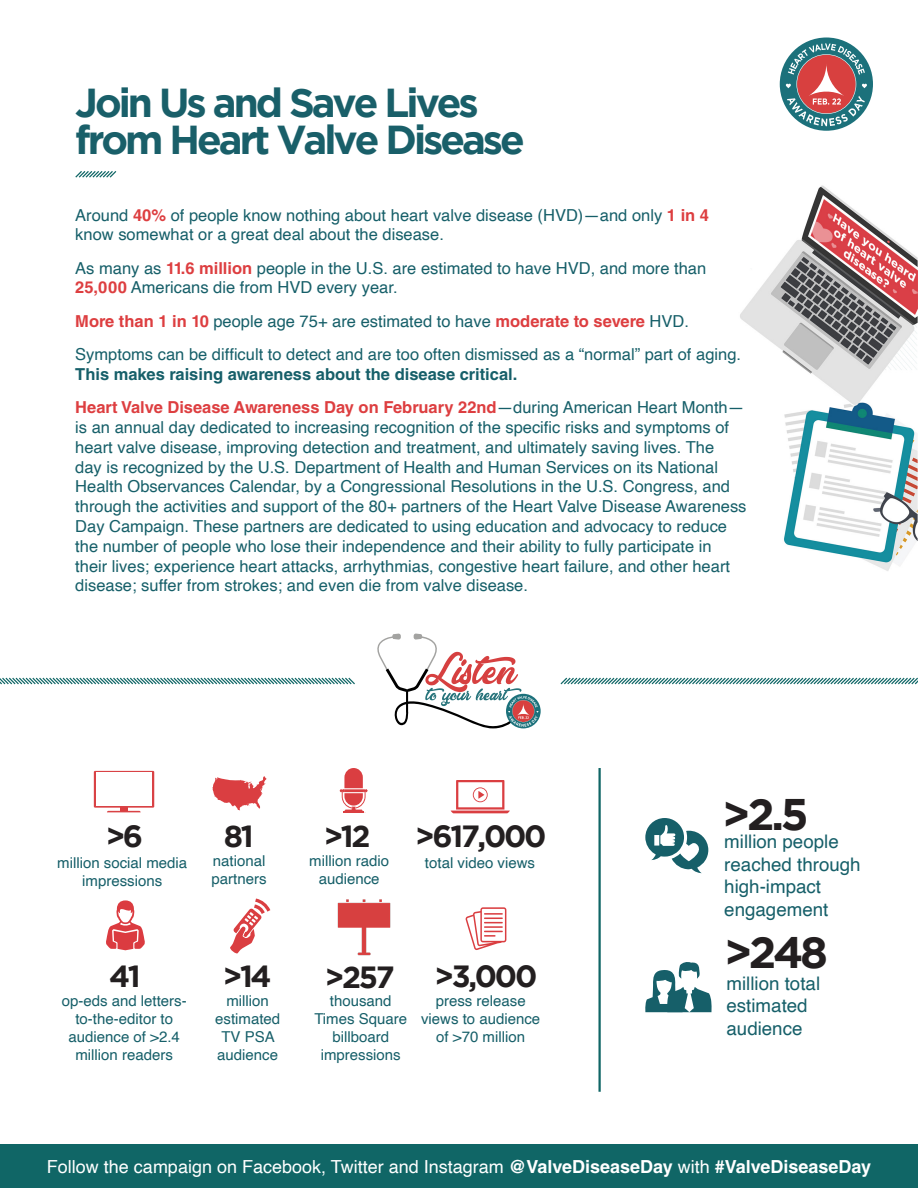
<style>
.page{position:relative;width:918px;height:1188px;background:#fff}
.page>*{position:absolute;margin:0;border:0;box-sizing:border-box;transform-origin:0 0}
.t1{font:700 44.25px "Gotham";color:#231f20}
.t2{font:700 40.35px "Gotham";letter-spacing:-.075em;color:#195f69}
.t3{font:700 30.6px "Gotham";letter-spacing:-.075em;color:#231f20}
.t4{font:18.75px/22.5px "Helvetica";color:#165f69}
.t5{font:18px "Helvetica";color:#fff}
.t6{font:16.5px/19.8px "Helvetica";color:#165f69}
.t7{font:15px/18px "Helvetica";color:#165f69;text-align:center}
.s1{font-family:"Helvetica LT Std";font-weight:700;color:#dd3e40}
.s2{font-family:"Helvetica LT Std";font-weight:700}
</style>
<div class="page">
<img style="left:740px;top:185px;width:178px;height:386px">
<svg style="left:75px;top:171px;width:42px;height:7px"></svg>
<svg style="left:645px;top:962px;width:67px;height:50px"></svg>
<svg style="left:645px;top:818px;width:63px;height:55px"></svg>
<svg style="left:213px;top:776px;width:54px;height:34px"></svg>
<svg style="left:465px;top:907px;width:41px;height:43px"></svg>
<svg style="left:94px;top:771px;width:60px;height:37px"></svg>
<div style="left:96px;top:773px;width:56px;height:33px;background:#fff"></div>
<svg style="left:107px;top:806px;width:34px;height:6px"></svg>
<svg style="left:230px;top:899px;width:40px;height:55px"></svg>
<svg style="left:340px;top:768px;width:28px;height:44px"></svg>
<svg style="left:450px;top:780px;width:60px;height:33px"></svg>
<svg style="left:106px;top:900px;width:39px;height:50px"></svg>
<svg style="left:560px;top:677px;width:358px;height:8px"></svg>
<svg style="left:0;top:677px;width:355px;height:8px"></svg>
<div style="left:0;top:1144px;width:918px;height:44px;background:#106666"></div>
<hr style="left:598px;top:768px;width:3px;height:324px;background:#106666">
<div style="left:780px;top:38px;width:93px;height:93px;background:#1c717b;border-radius:50%"></div>
<svg style="left:786px;top:43px;width:81px;height:83px"></svg>
<svg style="left:506px;top:694px;width:35px;height:34px"></svg>
<svg style="left:377px;top:633px;width:161px;height:95px"></svg>
<img style="left:337px;top:899px;width:54px;height:57px">
<p class="t2" style="left:75px;top:80px;width:405px">Join Us and Save Lives</p>
<p class="t2" style="left:75px;top:117px;width:451px">from Heart Valve Disease</p>
<p class="t6" style="left:75px;top:205px;width:635px">Around <span class="s1">40%</span> of people know nothing about heart valve disease (HVD)—and only <span class="s1">1 in 4 </span>know somewhat or a great deal about the disease.</p>
<p class="t6" style="left:75px;top:258px;width:633px">As many as <span class="s1">11.6 million</span> people in the U.S. are estimated to have HVD, and more than<br><span class="s1">25,000</span> Americans die from HVD every year.</p>
<p class="t6" style="left:75px;top:312px;width:615px"><span class="s1">More than 1 in 10</span> people age 75+ are estimated to have <span class="s1">moderate to severe</span> HVD.</p>
<p class="t6" style="left:75px;top:345px;width:667px">Symptoms can be difficult to detect and are too often dismissed as a “normal” part of aging.<br><span class="s2">This makes raising awareness about the disease critical.</span></p>
<p class="t6" style="left:75px;top:398px;width:673px"><span class="s1">Heart Valve Disease Awareness Day on February 22nd</span>—during American Heart Month— is an annual day dedicated to increasing recognition of the specific risks and symptoms of heart valve disease, improving detection and treatment, and ultimately saving lives. The<br>day is recognized by the U.S. Department of Health and Human Services on its National Health Observances Calendar, by a Congressional Resolutions in the U.S. Congress, and through the activities and support of the 80+ partners of the Heart Valve Disease Awareness Day Campaign. These partners are dedicated to using education and advocacy to reduce the number of people who lose their independence and their ability to fully participate in their lives; experience heart attacks, arrhythmias, congestive heart failure, and other heart disease; suffer from strokes; and even die from valve disease.</p>
<p class="t3" style="left:106px;top:819px;width:39px">&gt;6</p>
<p class="t7" style="left:57px;top:854px;width:132px">million social media impressions</p>
<p class="t3" style="left:224px;top:819px;width:31px">81</p>
<p class="t7" style="left:212px;top:853px;width:57px;text-align:left">national partners</p>
<p class="t3" style="left:109px;top:959px;width:33px">41</p>
<p class="t7" style="left:62px;top:993px;width:127px">op-eds and letters&shy;to-the-editor to audience of &gt;2.4 million readers</p>
<p class="t3" style="left:223px;top:959px;width:50px">&gt;14</p>
<p class="t7" style="left:215px;top:992px;width:67px">million estimated</p>
<p class="t7" style="left:217px;top:1028px;width:62px;text-align:left">TV PSA audience</p>
<p class="t3" style="left:324px;top:819px;width:48px">&gt;12</p>
<p class="t7" style="left:309px;top:852px;width:82px">million radio audience</p>
<p class="t3" style="left:415px;top:818px;width:133px">&gt;617,000</p>
<p class="t7" style="left:425px;top:854px;width:112px">total video views</p>
<p class="t3" style="left:325px;top:959px;width:71px">&gt;257</p>
<p class="t7" style="left:314px;top:992px;width:94px">thousand<br>Times Square billboard impressions</p>
<p class="t3" style="left:435px;top:958px;width:104px">&gt;3,000</p>
<p class="t7" style="left:421px;top:993px;width:121px">press release views to audience of &gt;70 million</p>
<p class="t1" style="left:722px;top:789px;width:88px">&gt;2.5</p>
<p class="t4" style="left:724px;top:831px;width:138px">million people reached through high-impact engagement</p>
<p class="t1" style="left:724px;top:926px;width:106px">&gt;248</p>
<p class="t4" style="left:727px;top:973px;width:95px">million total estimated audience</p>
<p class="t5" style="left:47px;top:1153px;width:826px">Follow the campaign on Facebook, Twitter and Instagram <span class="s2">@ValveDiseaseDay</span> with <span class="s2">#ValveDiseaseDay</span></p>
</div>
